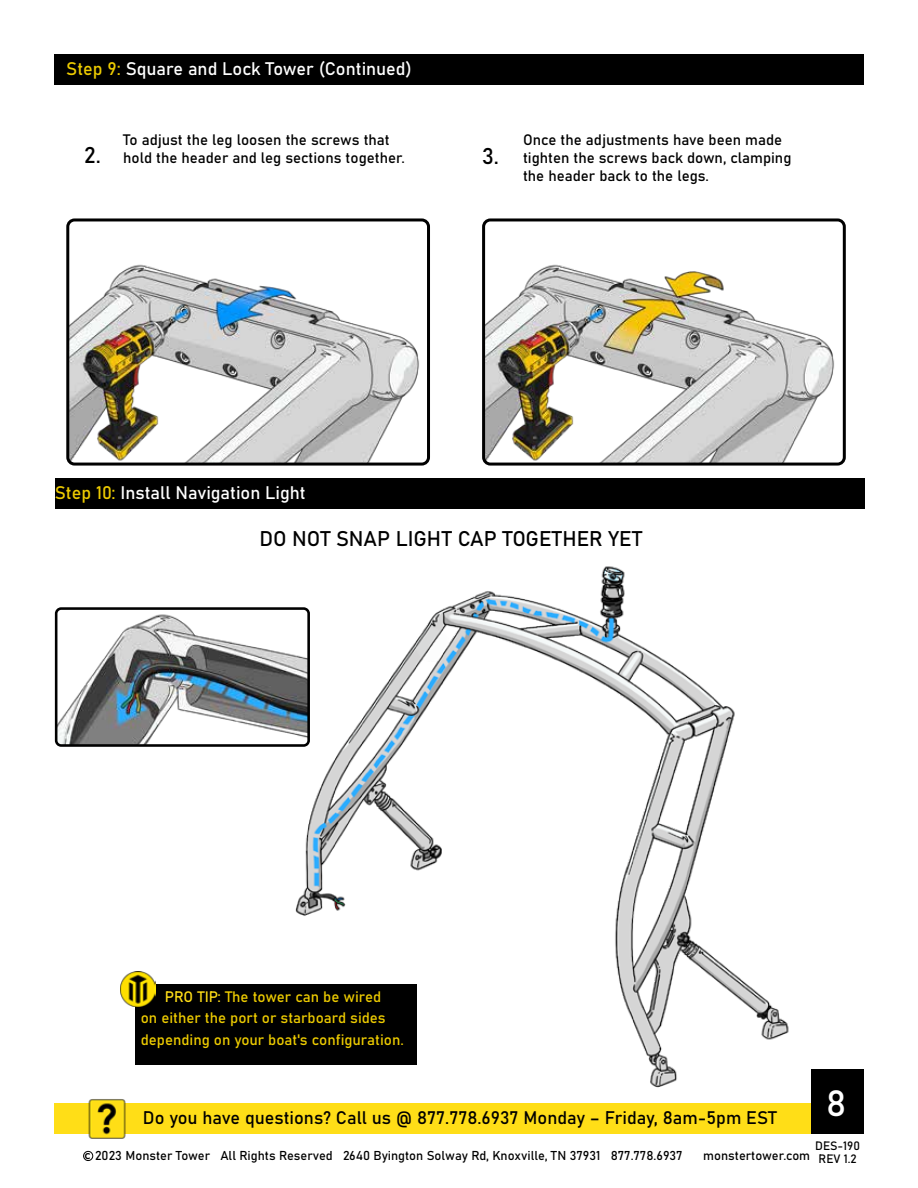
<style>
.page{position:relative;width:918px;height:1188px;background:#fff}
.page>*{position:absolute;margin:0;border:0;box-sizing:border-box;transform-origin:0 0}
.t1{font:36px "Bahnschrift";color:#fff}
.t2{font:22.5px "Bahnschrift";color:#000}
.t3{font:21px "Bahnschrift";color:#000}
.t4{font:18px "Bahnschrift";color:#fff}
.t5{font:18px "Bahnschrift";color:#000}
.t6{font:15px/18px "Bahnschrift";color:#000}
.t7{font:15px/21.6px "Bahnschrift";color:#edcb00}
.t8{font:12.75px "Bahnschrift";color:#000}
.t9{font:12px/12.9px "Bahnschrift";color:#000}
.s1{color:#edcb00}
.s2{color:#ffde17}
.s3{font-family:"Futura PT";font-weight:500;font-size:13.8px}
</style>
<div class="page">
<div style="left:54px;top:1103px;width:810px;height:31px;background:#ffde17"></div>
<div style="left:54px;top:54px;width:810px;height:31px;background:#000"></div>
<img style="left:88px;top:1099px;width:38px;height:40px">
<div style="left:83px;top:1151px;width:10px;height:10px;border:1px solid #000;border-radius:50%"></div>
<div style="left:812px;top:1069px;width:52px;height:65px;background:#000"></div>
<div style="left:55px;top:478px;width:810px;height:31px;background:#000"></div>
<img style="left:70px;top:222px;width:356px;height:240px">
<div style="left:66px;top:218px;width:364px;height:248px;border:3px solid #000;border-radius:7px"></div>
<img style="left:486px;top:222px;width:356px;height:240px">
<div style="left:482px;top:218px;width:364px;height:248px;border:3px solid #000;border-radius:7px"></div>
<img style="left:59px;top:614px;width:210px;height:129px">
<div style="left:55px;top:607px;width:255px;height:140px;border:3px solid #000;border-radius:5px"></div>
<img style="left:269px;top:566px;width:520px;height:522px">
<div style="left:135px;top:984px;width:282px;height:80px;background:#000"></div>
<img style="left:121px;top:971px;width:35px;height:35px">
<p class="t4" style="left:66px;top:55px;width:347px"><span class="s1">Step 9:</span> Square and Lock Tower (Continued)</p>
<p class="t6" style="left:123px;top:129px;width:283px">To adjust the leg loosen the screws that hold the header and leg sections together.</p>
<p class="t6" style="left:523px;top:129px;width:270px">Once the adjustments have been made tighten the screws back down, clamping the header back to the legs.</p>
<h2 class="t2" style="left:84px;top:138px;width:18px">2.</h2>
<h2 class="t2" style="left:482px;top:139px;width:19px">3.</h2>
<p class="t4" style="left:55px;top:479px;width:252px"><span class="s1">Step 10:</span> Install Navigation Light</p>
<h3 class="t3" style="left:260px;top:523px;width:384px">DO NOT SNAP LIGHT CAP TOGETHER YET</h3>
<p class="t7" style="left:141px;top:985px;width:265px;text-indent:24px"><span class="s2">PRO TIP:</span> The tower can be wired<br>on either the port or starboard sides depending on your boat's configuration.</p>
<h1 class="t1" style="left:826px;top:1076px;width:22px">8</h1>
<p class="t5" style="left:143px;top:1104px;width:635px">Do you have questions? Call us @ 877.778.6937 Monday – Friday, 8am-5pm EST</p>
<p class="t8" style="left:85px;top:1146px;width:600px"><span class="s3">c</span> 2023 Monster Tower All Rights Reserved 2640 Byington Solway Rd, Knoxville, TN 37931 877.778.6937</p>
<p class="t8" style="left:703px;top:1146px;width:108px">monstertower.com</p>
<p class="t9" style="left:815px;top:1139px;width:46px">DES-190<br>REV 1.2</p>
</div>
